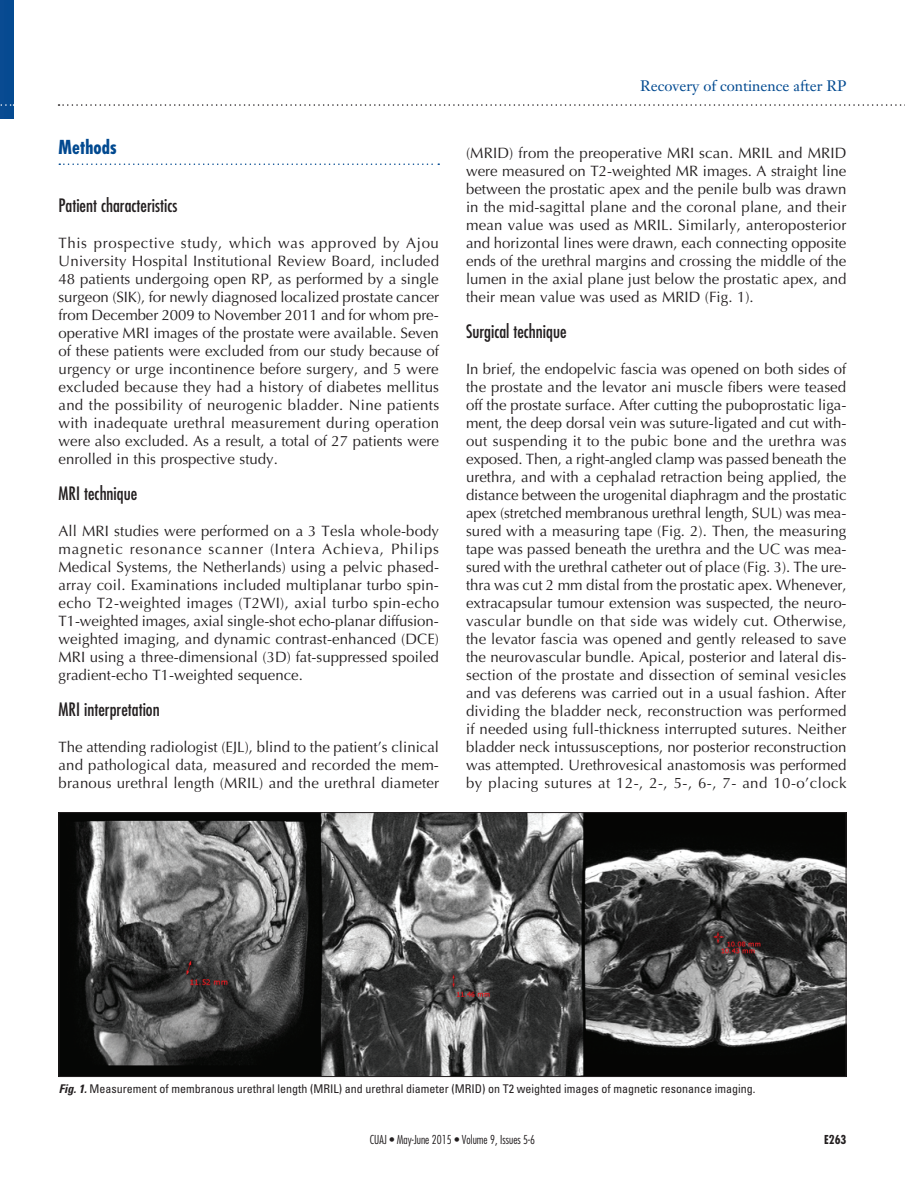
<style>
.page{position:relative;width:905px;height:1202px;background:#fff}
.page>*{position:absolute;margin:0;border:0;box-sizing:border-box;transform-origin:0 0}
.t1{font:700 condensed 18.75px "Futura";color:#014990}
.t2{font:condensed 18px "Futura";color:#231f20}
.t3{font:15px/18px "Optima";color:#231f20;text-align:justify}
.t4{font:15px "Janson Text";color:#014990}
.t5{font:condensed 12px "Univers";color:#231f20}
.t6{font:300 condensed 12px "Futura";color:#231f20}
.t7{font:700 condensed 12px "Futura";color:#231f20}
.s1{font-weight:700;font-style:italic}
</style>
<div class="page">
<svg style="left:59px;top:163px;width:380px;height:2px"></svg>
<div style="left:0;top:0;width:14px;height:118px;background:#064a91"></div>
<svg style="left:0;top:104px;width:905px;height:2px"></svg>
<img style="left:60px;top:814px;width:784px;height:260px">
<div style="left:58px;top:812px;width:788px;height:264px;border:1px solid #231f20"></div>
<p class="t1" style="left:58px;top:135px;width:60px">Methods</p>
<p class="t2" style="left:58px;top:194px;width:120px">Patient characteristics</p>
<p class="t3" style="left:58px;top:234px;width:382px">This prospective study, which was approved by Ajou University Hospital Institutional Review Board, included 48 patients undergoing open RP, as performed by a single surgeon (SIK), for newly diagnosed localized prostate cancer from December 2009 to November 2011 and for whom pre&shy;operative MRI images of the prostate were available. Seven of these patients were excluded from our study because of urgency or urge incontinence before surgery, and 5 were excluded because they had a history of diabetes mellitus and the possibility of neurogenic bladder. Nine patients with inadequate urethral measurement during operation were also excluded. As a result, a total of 27 patients were enrolled in this prospective study.</p>
<p class="t2" style="left:58px;top:482px;width:80px">MRI technique</p>
<p class="t3" style="left:58px;top:522px;width:382px">All MRI studies were performed on a 3 Tesla whole-body magnetic resonance scanner (Intera Achieva, Philips Medical Systems, the Netherlands) using a pelvic phased&shy;array coil. Examinations included multiplanar turbo spin&shy;echo T2-weighted images (T2WI), axial turbo spin-echo T1-weighted images, axial single-shot echo-planar diffusion&shy;weighted imaging, and dynamic contrast-enhanced (DCE)<br>MRI using a three-dimensional (3D) fat-suppressed spoiled gradient-echo T1-weighted sequence.</p>
<p class="t2" style="left:58px;top:698px;width:103px">MRI interpretation</p>
<p class="t3" style="left:58px;top:738px;width:382px">The attending radiologist (EJL), blind to the patient’s clinical and pathological data, measured and recorded the mem&shy;branous urethral length (MRIL) and the urethral diameter</p>
<p class="t4" style="left:640px;top:76px;width:208px">Recovery of continence after RP</p>
<p class="t3" style="left:466px;top:144px;width:382px">(MRID) from the preoperative MRI scan. MRIL and MRID were measured on T2-weighted MR images. A straight line between the prostatic apex and the penile bulb was drawn in the mid-sagittal plane and the coronal plane, and their mean value was used as MRIL. Similarly, anteroposterior and horizontal lines were drawn, each connecting opposite ends of the urethral margins and crossing the middle of the lumen in the axial plane just below the prostatic apex, and their mean value was used as MRID (Fig. 1).</p>
<p class="t2" style="left:466px;top:320px;width:102px">Surgical technique</p>
<p class="t3" style="left:466px;top:360px;width:382px">In brief, the endopelvic fascia was opened on both sides of the prostate and the levator ani muscle fibers were teased off the prostate surface. After cutting the puboprostatic liga&shy;ment, the deep dorsal vein was suture-ligated and cut with&shy;out suspending it to the pubic bone and the urethra was exposed. Then, a right-angled clamp was passed beneath the urethra, and with a cephalad retraction being applied, the distance between the urogenital diaphragm and the prostatic apex (stretched membranous urethral length, SUL) was mea&shy;sured with a measuring tape (Fig. 2). Then, the measuring tape was passed beneath the urethra and the UC was mea&shy;sured with the urethral catheter out of place (Fig. 3). The ure&shy;thra was cut 2 mm distal from the prostatic apex. Whenever, extracapsular tumour extension was suspected, the neuro&shy;vascular bundle on that side was widely cut. Otherwise, the levator fascia was opened and gently released to save the neurovascular bundle. Apical, posterior and lateral dis&shy;section of the prostate and dissection of seminal vesicles and vas deferens was carried out in a usual fashion. After dividing the bladder neck, reconstruction was performed if needed using full-thickness interrupted sutures. Neither bladder neck intussusceptions, nor posterior reconstruction was attempted. Urethrovesical anastomosis was performed by placing sutures at 12-, 2-, 5-, 6-, 7- and 10-o’clock</p>
<p class="t5" style="left:59px;top:1081px;width:698px"><span class="s1">Fig. 1.</span> Measurement of membranous urethral length (MRIL) and urethral diameter (MRID) on T2 weighted images of magnetic resonance imaging.</p>
<p class="t6" style="left:370px;top:1132px;width:167px">CUAJ • May-June 2015 • Volume 9, Issues 5-6</p>
<p class="t7" style="left:824px;top:1131px;width:24px">E263</p>
</div>
